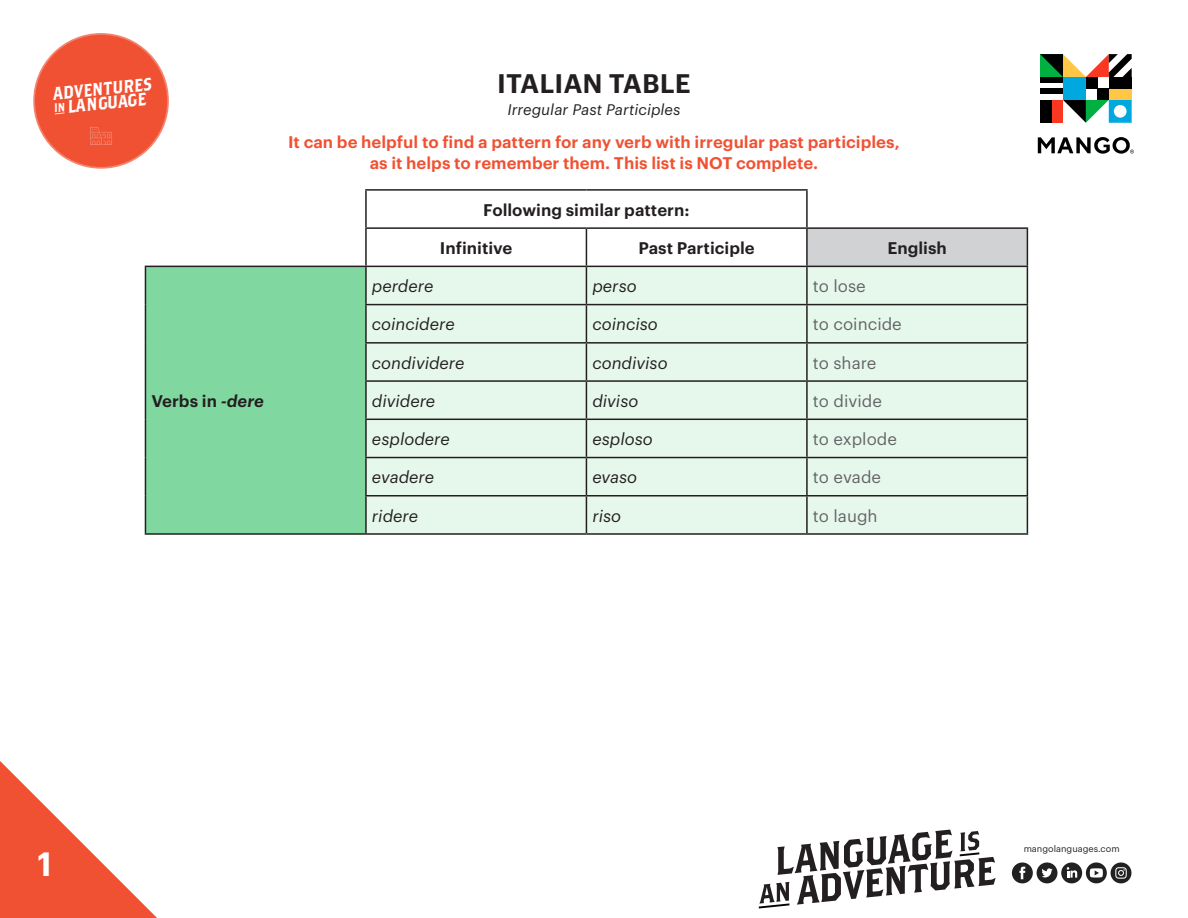
<style>
.page{position:relative;width:1188px;height:918px;background:#fff}
.page>*{position:absolute;margin:0;border:0;box-sizing:border-box;transform-origin:0 0}
.t1{font:600 33px "Graphik LCG";color:#fff}
.t2{font:600 26.25px "Graphik LCG";color:#231f20}
.t3{font:17.85px/14.4px "Brothers OT";color:#fff;scale:.91 1}
.t4{font:600 16.5px/21px "Graphik LCG";color:#f05132;text-align:center}
.t5{font:italic 16.5px "Graphik LCG";color:#231f20}
.t6{font:600 16.5px "Graphik LCG";color:#231f20}
.t7{font:16.5px "Graphik LCG";color:#636366}
.t8{font:italic 15px "Graphik LCG";color:#231f20}
.t9{font:9px "Graphik LCG";color:#231f20}
.s1{font-size:12px}
.s2{font-style:italic}
</style>
<div class="page">
<svg style="left:0;top:761px;width:157px;height:157px"></svg>
<svg style="left:1038px;top:137px;width:96px;height:17px"></svg>
<div style="left:1063px;top:77px;width:23px;height:23px;background:#00a8e0"></div>
<div style="left:1097px;top:88px;width:12px;height:12px;background:#000"></div>
<div style="left:1040px;top:77px;width:23px;height:6px;background:#000"></div>
<div style="left:1040px;top:88px;width:23px;height:6px;background:#000"></div>
<svg style="left:1063px;top:100px;width:69px;height:23px"></svg>
<div style="left:1086px;top:77px;width:11px;height:11px;background:#000"></div>
<div style="left:1040px;top:100px;width:23px;height:23px;background:#fa3821"></div>
<div style="left:1040px;top:100px;width:12px;height:23px;background:#000"></div>
<div style="left:1109px;top:77px;width:23px;height:23px;background:#ffc745"></div>
<div style="left:1109px;top:77px;width:23px;height:11px;background:#000"></div>
<svg style="left:1040px;top:54px;width:92px;height:23px"></svg>
<div style="left:33px;top:33px;width:136px;height:136px;background:#f05132;border-radius:50%"></div>
<svg style="left:55px;top:112px;width:10px;height:2px"></svg>
<svg style="left:90px;top:127px;width:22px;height:18px"></svg>
<div style="left:32px;top:31px;width:139px;height:139px;border:3px solid #fff;border-radius:50%"></div>
<svg style="left:759px;top:830px;width:237px;height:78px"></svg>
<div style="left:1086px;top:862px;width:21px;height:21px;background:#212121;border-radius:10px"></div>
<svg style="left:1090px;top:868px;width:13px;height:10px"></svg>
<div style="left:1037px;top:862px;width:20px;height:21px;background:#212121;border-radius:10px"></div>
<svg style="left:1041px;top:868px;width:12px;height:9px"></svg>
<div style="left:1061px;top:862px;width:21px;height:21px;background:#212121;border-radius:10px"></div>
<svg style="left:1067px;top:867px;width:10px;height:11px"></svg>
<div style="left:1012px;top:862px;width:21px;height:21px;background:#212121;border-radius:10px"></div>
<svg style="left:1019px;top:867px;width:6px;height:12px"></svg>
<div style="left:1111px;top:862px;width:20px;height:21px;background:#212121;border-radius:10px"></div>
<svg style="left:1115px;top:867px;width:12px;height:12px"></svg>
<div style="left:807px;top:228px;width:220px;height:38px;background:#d1d2d4"></div>
<div style="left:145px;top:266px;width:221px;height:268px;background:#80d79f"></div>
<div style="left:367px;top:267px;width:660px;height:266px;background:#e6f7ec"></div>
<hr style="left:586px;top:266px;width:221px;height:1px;background:#231f20">
<hr style="left:586px;top:267px;width:1px;height:37px;background:#231f20">
<hr style="left:806px;top:267px;width:2px;height:37px;background:#231f20">
<hr style="left:1027px;top:267px;width:1px;height:37px;background:#231f20">
<hr style="left:365px;top:304px;width:221px;height:1px;background:#231f20">
<hr style="left:586px;top:304px;width:221px;height:1px;background:#231f20">
<hr style="left:586px;top:305px;width:1px;height:37px;background:#231f20">
<hr style="left:807px;top:304px;width:221px;height:1px;background:#231f20">
<hr style="left:806px;top:305px;width:2px;height:37px;background:#231f20">
<hr style="left:1027px;top:305px;width:1px;height:37px;background:#231f20">
<hr style="left:365px;top:342px;width:221px;height:2px;background:#231f20">
<hr style="left:586px;top:342px;width:221px;height:2px;background:#231f20">
<hr style="left:586px;top:344px;width:1px;height:36px;background:#231f20">
<hr style="left:807px;top:342px;width:221px;height:2px;background:#231f20">
<hr style="left:806px;top:344px;width:2px;height:36px;background:#231f20">
<hr style="left:1027px;top:344px;width:1px;height:36px;background:#231f20">
<hr style="left:365px;top:380px;width:221px;height:2px;background:#231f20">
<hr style="left:586px;top:380px;width:221px;height:2px;background:#231f20">
<hr style="left:586px;top:382px;width:1px;height:37px;background:#231f20">
<hr style="left:807px;top:380px;width:221px;height:2px;background:#231f20">
<hr style="left:806px;top:382px;width:2px;height:37px;background:#231f20">
<hr style="left:1027px;top:382px;width:1px;height:37px;background:#231f20">
<hr style="left:365px;top:419px;width:221px;height:1px;background:#231f20">
<hr style="left:586px;top:419px;width:221px;height:1px;background:#231f20">
<hr style="left:586px;top:420px;width:1px;height:37px;background:#231f20">
<hr style="left:807px;top:419px;width:221px;height:1px;background:#231f20">
<hr style="left:806px;top:420px;width:2px;height:37px;background:#231f20">
<hr style="left:1027px;top:420px;width:1px;height:37px;background:#231f20">
<hr style="left:365px;top:457px;width:221px;height:1px;background:#231f20">
<hr style="left:586px;top:457px;width:221px;height:1px;background:#231f20">
<hr style="left:586px;top:458px;width:1px;height:37px;background:#231f20">
<hr style="left:807px;top:457px;width:221px;height:1px;background:#231f20">
<hr style="left:806px;top:458px;width:2px;height:37px;background:#231f20">
<hr style="left:1027px;top:458px;width:1px;height:37px;background:#231f20">
<hr style="left:365px;top:495px;width:221px;height:2px;background:#231f20">
<hr style="left:586px;top:495px;width:221px;height:2px;background:#231f20">
<hr style="left:586px;top:497px;width:1px;height:36px;background:#231f20">
<hr style="left:807px;top:495px;width:221px;height:2px;background:#231f20">
<hr style="left:806px;top:497px;width:2px;height:36px;background:#231f20">
<hr style="left:1027px;top:497px;width:1px;height:36px;background:#231f20">
<hr style="left:366px;top:533px;width:220px;height:2px;background:#231f20">
<hr style="left:586px;top:533px;width:221px;height:2px;background:#231f20">
<hr style="left:807px;top:533px;width:221px;height:2px;background:#231f20">
<hr style="left:145px;top:266px;width:221px;height:1px;background:#231f20">
<hr style="left:145px;top:267px;width:1px;height:38px;background:#231f20">
<hr style="left:365px;top:267px;width:2px;height:37px;background:#231f20">
<hr style="left:145px;top:305px;width:1px;height:38px;background:#231f20">
<hr style="left:365px;top:305px;width:2px;height:37px;background:#231f20">
<hr style="left:145px;top:343px;width:1px;height:38px;background:#231f20">
<hr style="left:365px;top:344px;width:2px;height:36px;background:#231f20">
<hr style="left:145px;top:381px;width:1px;height:38px;background:#231f20">
<hr style="left:365px;top:382px;width:2px;height:37px;background:#231f20">
<hr style="left:145px;top:419px;width:1px;height:39px;background:#231f20">
<hr style="left:365px;top:420px;width:2px;height:37px;background:#231f20">
<hr style="left:145px;top:458px;width:1px;height:38px;background:#231f20">
<hr style="left:365px;top:458px;width:2px;height:37px;background:#231f20">
<hr style="left:145px;top:496px;width:1px;height:37px;background:#231f20">
<hr style="left:365px;top:497px;width:2px;height:36px;background:#231f20">
<hr style="left:145px;top:533px;width:221px;height:2px;background:#231f20">
<hr style="left:365px;top:229px;width:2px;height:37px;background:#231f20">
<hr style="left:586px;top:229px;width:1px;height:37px;background:#231f20">
<hr style="left:366px;top:266px;width:220px;height:1px;background:#231f20">
<hr style="left:807px;top:227px;width:221px;height:2px;background:#231f20">
<hr style="left:806px;top:229px;width:2px;height:37px;background:#231f20">
<hr style="left:1027px;top:229px;width:1px;height:37px;background:#231f20">
<hr style="left:807px;top:266px;width:221px;height:1px;background:#231f20">
<hr style="left:365px;top:189px;width:221px;height:2px;background:#231f20">
<hr style="left:365px;top:191px;width:2px;height:36px;background:#231f20">
<hr style="left:586px;top:189px;width:222px;height:2px;background:#231f20">
<hr style="left:806px;top:191px;width:2px;height:36px;background:#231f20">
<hr style="left:365px;top:227px;width:221px;height:2px;background:#231f20">
<hr style="left:586px;top:227px;width:221px;height:2px;background:#231f20">
<p class="t3" style="left:52px;top:88px;width:111px;rotate:-6deg">ADVENTURES<br><span class="s1">IN</span> LANGUAGE</p>
<p class="t6" style="left:151px;top:388px;width:114px">Verbs in <span class="s2">-dere</span></p>
<p class="t2" style="left:497px;top:63px;width:195px">ITALIAN TABLE</p>
<p class="t8" style="left:507px;top:98px;width:175px">Irregular Past Participles</p>
<p class="t4" style="left:288px;top:130px;width:613px">It can be helpful to find a pattern for any verb with irregular past participles, as it helps to remember them. This list is NOT complete.</p>
<p class="t6" style="left:483px;top:197px;width:208px">Following similar pattern:</p>
<p class="t6" style="left:440px;top:235px;width:74px">Infinitive</p>
<p class="t6" style="left:638px;top:235px;width:118px">Past Participle</p>
<p class="t6" style="left:887px;top:235px;width:61px">English</p>
<p class="t5" style="left:372px;top:274px;width:63px">perdere</p>
<p class="t5" style="left:592px;top:274px;width:46px">perso</p>
<p class="t7" style="left:813px;top:274px;width:54px">to lose</p>
<p class="t5" style="left:372px;top:312px;width:84px">coincidere</p>
<p class="t5" style="left:592px;top:312px;width:67px">coinciso</p>
<p class="t7" style="left:813px;top:312px;width:90px">to coincide</p>
<p class="t5" style="left:372px;top:350px;width:94px">condividere</p>
<p class="t5" style="left:592px;top:350px;width:77px">condiviso</p>
<p class="t7" style="left:813px;top:350px;width:65px">to share</p>
<p class="t5" style="left:372px;top:389px;width:65px">dividere</p>
<p class="t5" style="left:592px;top:389px;width:47px">diviso</p>
<p class="t7" style="left:813px;top:389px;width:71px">to divide</p>
<p class="t5" style="left:372px;top:427px;width:79px">esplodere</p>
<p class="t5" style="left:592px;top:427px;width:62px">esploso</p>
<p class="t7" style="left:813px;top:427px;width:86px">to explode</p>
<p class="t5" style="left:372px;top:465px;width:64px">evadere</p>
<p class="t5" style="left:592px;top:465px;width:46px">evaso</p>
<p class="t7" style="left:813px;top:465px;width:70px">to evade</p>
<p class="t5" style="left:372px;top:503px;width:48px">ridere</p>
<p class="t5" style="left:592px;top:503px;width:30px">riso</p>
<p class="t7" style="left:813px;top:503px;width:66px">to laugh</p>
<p class="t1" style="left:37px;top:839px;width:16px">1</p>
<p class="t9" style="left:1024px;top:842px;width:98px">mangolanguages.com</p>
</div>
